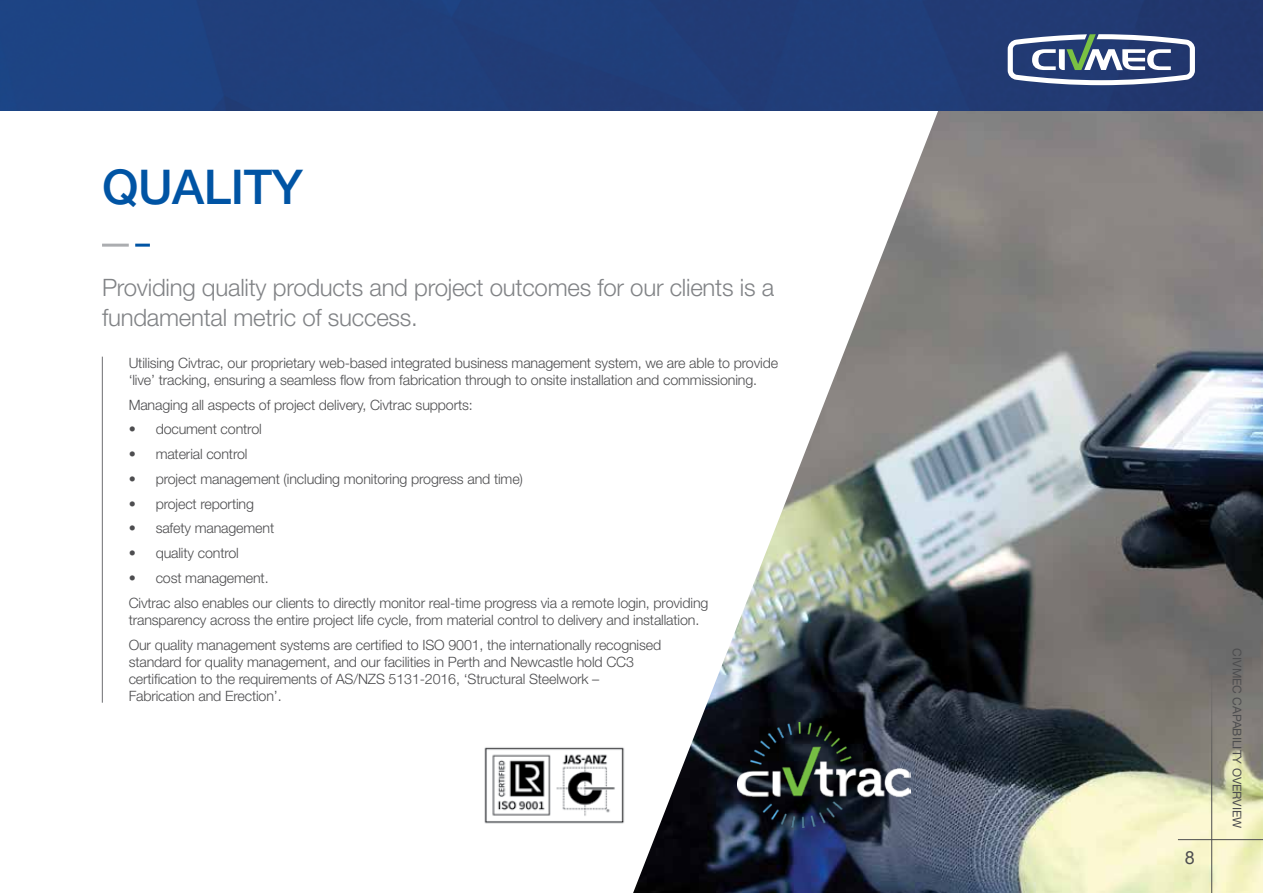
<style>
.page{position:relative;width:1263px;height:893px;background:#fff}
.page>*{position:absolute;margin:0;border:0;box-sizing:border-box;transform-origin:0 0}
.t1{font:500 48px "Helvetica Neue LT Std";letter-spacing:-.01em;color:#0054a4}
.t2{font:300 24px/30px "Helvetica Neue LT Std";letter-spacing:-.01em;color:#818386}
.t3{font:18px "Arial";color:#4d4d4f}
.t4{font:300 14.25px/17.2px "Helvetica Neue LT Std";letter-spacing:-.01em;color:#4d4d4f}
.t5{font:12px "Helvetica Neue LT Std";color:#4d4d4f}
</style>
<div class="page">
<img style="left:0;top:0;width:1263px;height:110px">
<img style="left:633px;top:106px;width:630px;height:787px">
<hr style="left:1211px;top:664px;width:1px;height:229px;background:#4d4d4f">
<hr style="left:1178px;top:839px;width:85px;height:1px;background:#4d4d4f">
<hr style="left:102px;top:244px;width:27px;height:3px;background:#abadb0">
<hr style="left:135px;top:244px;width:15px;height:3px;background:#0054a4">
<img style="left:484px;top:747px;width:141px;height:77px">
<img style="left:738px;top:723px;width:173px;height:105px">
<hr style="left:102px;top:357px;width:1px;height:346px;background:#6d6e71">
<svg style="left:1008px;top:34px;width:187px;height:51px"></svg>
<h1 class="t1" style="left:102px;top:159px;width:202px">QUALITY</h1>
<h2 class="t2" style="left:102px;top:272px;width:674px">Providing quality products and project outcomes for our clients is a fundamental metric of success.</h2>
<p class="t4" style="left:129px;top:354px;width:651px">Utilising Civtrac, our proprietary web-based integrated business management system, we are able to provide ‘live’ tracking, ensuring a seamless flow from fabrication through to onsite installation and commissioning.</p>
<p class="t4" style="left:129px;top:396px;width:346px">Managing all aspects of project delivery, Civtrac supports:</p>
<p class="t4" style="left:129px;top:420px;width:135px">• document control</p>
<p class="t4" style="left:129px;top:445px;width:120px">• material control</p>
<p class="t4" style="left:129px;top:470px;width:396px">• project management (including monitoring progress and time)</p>
<p class="t4" style="left:129px;top:495px;width:127px">• project reporting</p>
<p class="t4" style="left:129px;top:519px;width:147px">• safety management</p>
<p class="t4" style="left:129px;top:544px;width:112px">• quality control</p>
<p class="t4" style="left:129px;top:565px;width:581px;line-height:24.8px">• cost management.<br>Civtrac also enables our clients to directly monitor real-time progress via a remote login, providing</p>
<p class="t4" style="left:129px;top:607px;width:572px;line-height:24.8px">transparency across the entire project life cycle, from material control to delivery and installation.<br>Our quality management systems are certified to ISO 9001, the internationally recognised</p>
<p class="t4" style="left:129px;top:653px;width:507px">standard for quality management, and our facilities in Perth and Newcastle hold CC3 certification to the requirements of AS/NZS 5131-2016, ‘Structural Steelwork –<br>Fabrication and Erection’.</p>
<p class="t3" style="left:1185px;top:845px;width:12px">8</p>
<p class="t5" style="left:1244px;top:648px;width:181px;rotate:90deg">CIVMEC CAPABILITY OVERVIEW</p>
</div>
